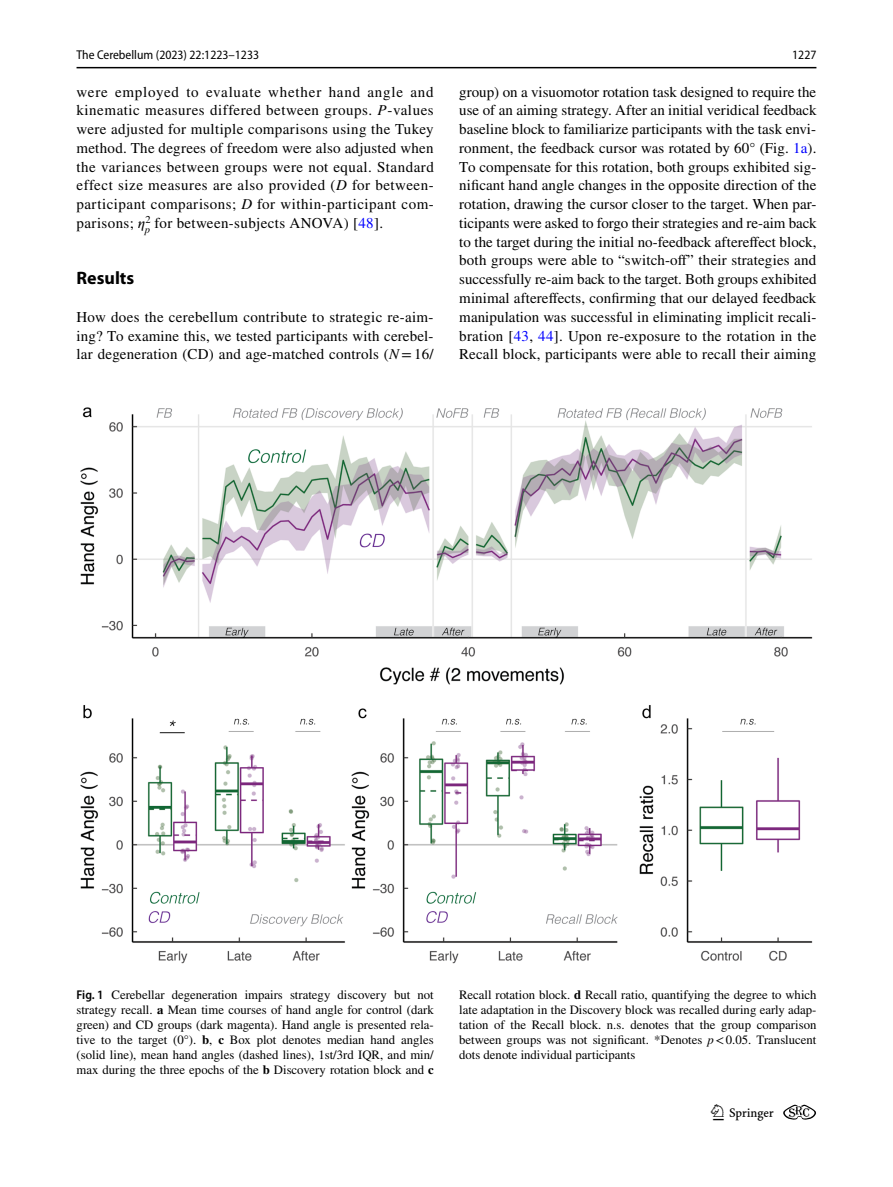
<style>
.page{position:relative;width:893px;height:1187px;background:#fff}
.page>*{position:absolute;margin:0;border:0;box-sizing:border-box;transform-origin:0 0}
.t1{font:22.5px "Springnew Regular 3";color:#000}
.t2{font:700 18px "Myriad Pro";color:#000}
.t3{font:15px/18.8px "STIX";letter-spacing:.015em;color:#000;text-align:justify}
.t4{font:12.75px/15px "STIX";color:#000;text-align:justify}
.t5{font:semi-condensed 12.75px "Myriad Pro";color:#000}
.s1{font-style:italic}
.s2{font-family:"STIX Math";font-style:italic}
.s3{color:#00f}
.s4{font-family:"Myriad Pro";font-weight:600;font-stretch:semi-condensed}
.s5{font-weight:700}
</style>
<div class="page">
<hr style="left:77px;top:67px;width:739px;height:1px;background:#000">
<svg style="left:783px;top:1104px;width:33px;height:15px"></svg>
<img style="left:81px;top:408px;width:731px;height:555px">
<p class="t5" style="left:77px;top:48px;width:184px">The Cerebellum (2023) 22:1223–1233</p>
<p class="t5" style="left:792px;top:48px;width:26px">1227</p>
<p class="t3" style="left:77px;top:83px;width:359px">were employed to evaluate whether hand angle and kinematic measures differed between groups. <span class="s1">P</span>-values were adjusted for multiple comparisons using the Tukey method. The degrees of freedom were also adjusted when the variances between groups were not equal. Standard effect size measures are also provided (<span class="s1">D</span> for between&shy;participant comparisons; <span class="s1">D</span> for within-participant com&shy;parisons; <span class="s2">𝜂</span><sup>2</sup></p>
<p class="t3" style="left:145px;top:214px;width:240px"><sub>p</sub> for between-subjects ANOVA) [<span class="s3">48</span>].</p>
<p class="t2" style="left:77px;top:266px;width:59px">Results</p>
<p class="t3" style="left:77px;top:308px;width:359px">How does the cerebellum contribute to strategic re-aim&shy;ing? To examine this, we tested participants with cerebel&shy;lar degeneration (CD) and age-matched controls (<span class="s1">N</span>=16/</p>
<p class="t3" style="left:459px;top:83px;width:359px">group) on a visuomotor rotation task designed to require the use of an aiming strategy. After an initial veridical feedback baseline block to familiarize participants with the task envi&shy;ronment, the feedback cursor was rotated by 60° (Fig. <span class="s3">1a</span>).<br>To compensate for this rotation, both groups exhibited sig&shy;nificant hand angle changes in the opposite direction of the rotation, drawing the cursor closer to the target. When par&shy;ticipants were asked to forgo their strategies and re-aim back to the target during the initial no-feedback aftereffect block, both groups were able to “switch-off” their strategies and successfully re-aim back to the target. Both groups exhibited minimal aftereffects, confirming that our delayed feedback manipulation was successful in eliminating implicit recali&shy;bration [<span class="s3">43</span>, <span class="s3">44</span>]. Upon re-exposure to the rotation in the Recall block, participants were able to recall their aiming</p>
<p class="t4" style="left:77px;top:987px;width:359px"><span class="s4">Fig. 1</span> Cerebellar degeneration impairs strategy discovery but not strategy recall. <span class="s5">a</span> Mean time courses of hand angle for control (dark green) and CD groups (dark magenta). Hand angle is presented rela&shy;tive to the target (0°). <span class="s5">b</span>, <span class="s5">c</span> Box plot denotes median hand angles (solid line), mean hand angles (dashed lines), 1st/3rd IQR, and min/ max during the three epochs of the <span class="s5">b</span> Discovery rotation block and <span class="s5">c</span></p>
<p class="t4" style="left:459px;top:987px;width:359px">Recall rotation block. <span class="s5">d</span> Recall ratio, quantifying the degree to which late adaptation in the Discovery block was recalled during early adap&shy;tation of the Recall block. n.s. denotes that the group comparison between groups was not significant. *Denotes <span class="s1">p</span>&lt;0.05. Translucent dots denote individual participants</p>
<h1 class="t1" style="left:713px;top:1104px;width:62px">1 3</h1>
</div>
